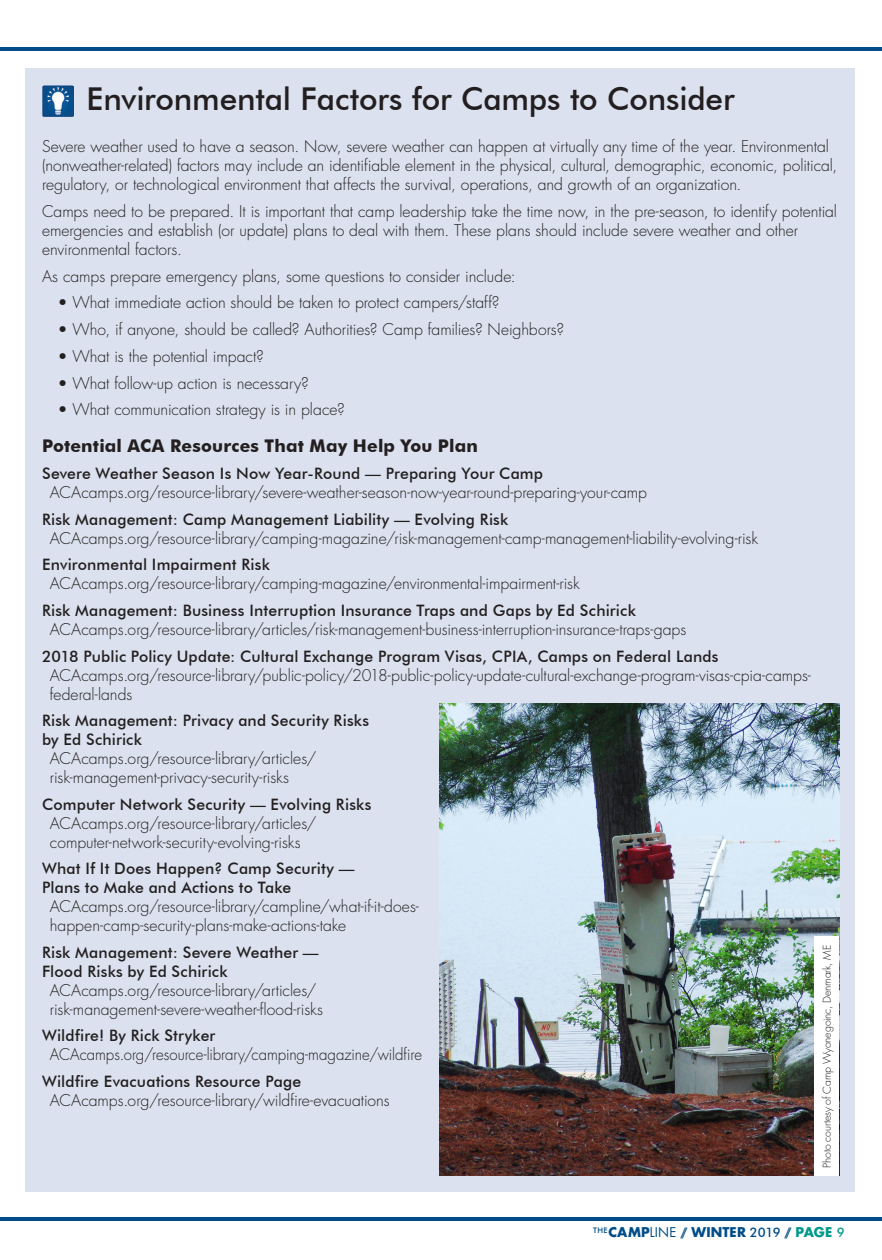
<style>
.page{position:relative;width:882px;height:1260px;background:#fff}
.page>*{position:absolute;margin:0;border:0;box-sizing:border-box;transform-origin:0 0}
.Sidebar_Text{font:500 31.5px "Futura BT";letter-spacing:-.005em;color:#231f20}
.Bullets{font:700 17.5px "Futura BT";letter-spacing:.01em;color:#231f20}
.Bullets-2{font:300 15.75px/18.9px "Futura Std";color:#231f20}
.Bullets-3{font:500 15.75px/18.9px "Futura BT";letter-spacing:.01em;color:#231f20}
.Bullets-4{font:300 15.75px "Futura Std";color:#231f20;scale:.95 1}
.t1{font:700 13.12px "Futura Std";letter-spacing:.015em;color:#004d89}
.Photo_Credit{font:300 10.5px "Futura Std";letter-spacing:-.01em;color:#231f20}
.s1{font-weight:400}
.s2{font-family:"Futura BT";font-weight:500}
.s3{color:#00998b}
.s4{font-family:"Futura BT";font-weight:500;color:#00998b}
</style>
<div class="page">
<hr style="left:0;top:1217px;width:882px;height:4px;background:#004d89">
<hr style="left:0;top:47px;width:882px;height:4px;background:#004d89">
<div style="left:25px;top:69px;width:829px;height:1123px;background:#dbe1ee"></div>
<img style="left:42px;top:85px;width:32px;height:32px">
<img style="left:440px;top:703px;width:400px;height:473px">
<div style="left:814px;top:936px;width:25px;height:240px;background:#fff"></div>
<p class="Sidebar_Text" style="left:86px;top:80px;width:650px">Environmental Factors for Camps to Consider</p>
<p class="Bullets-2" style="left:42px;top:138px;width:797px">Severe weather used to have a season. Now, severe weather can happen at virtually any time of the year. Environmental (nonweather-related) factors may include an identifiable element in the physical, cultural, demographic, economic, political, regulatory, or technological environment that affects the survival, operations, and growth of an organization.</p>
<p class="Bullets-2" style="left:42px;top:202px;width:797px">Camps need to be prepared. It is important that camp leadership take the time now, in the pre-season, to identify potential emergencies and establish (or update) plans to deal with them. These plans should include severe weather and other environmental factors.</p>
<p class="Bullets-2" style="left:42px;top:267px;width:475px">As camps prepare emergency plans, some questions to consider include:</p>
<p class="Bullets-2" style="left:58px;top:294px;width:443px">• What immediate action should be taken to protect campers/staff?</p>
<p class="Bullets-2" style="left:58px;top:320px;width:508px">• Who, if anyone, should be called? Authorities? Camp families? Neighbors?</p>
<p class="Bullets-2" style="left:58px;top:347px;width:208px">• What is the potential impact?</p>
<p class="Bullets-2" style="left:58px;top:374px;width:252px">• What follow-up action is necessary?</p>
<p class="Bullets-2" style="left:58px;top:401px;width:289px">• What communication strategy is in place?</p>
<p class="Bullets" style="left:42px;top:435px;width:437px">Potential ACA Resources That May Help You Plan</p>
<p class="Bullets-3" style="left:42px;top:464px;width:502px">Severe Weather Season Is Now Year-Round — Preparing Your Camp</p>
<p class="Bullets-2" style="left:50px;top:483px;width:599px">ACAcamps.org/resource-library/severe-weather-season-now-year-round-preparing-your-camp</p>
<p class="Bullets-3" style="left:42px;top:510px;width:468px">Risk Management: Camp Management Liability — Evolving Risk</p>
<p class="Bullets-2" style="left:50px;top:529px;width:710px">ACAcamps.org/resource-library/camping-magazine/risk-management-camp-management-liability-evolving-risk</p>
<p class="Bullets-3" style="left:42px;top:555px;width:229px">Environmental Impairment Risk</p>
<p class="Bullets-2" style="left:50px;top:575px;width:531px">ACAcamps.org/resource-library/camping-magazine/environmental-impairment-risk</p>
<p class="Bullets-3" style="left:42px;top:601px;width:595px">Risk Management: Business Interruption Insurance Traps and Gaps by Ed Schirick</p>
<p class="Bullets-2" style="left:50px;top:620px;width:638px">ACAcamps.org/resource-library/articles/risk-management-business-interruption-insurance-traps-gaps</p>
<p class="Bullets-3" style="left:42px;top:647px;width:678px">2018 Public Policy Update: Cultural Exchange Program Visas, CPIA, Camps on Federal Lands</p>
<p class="Bullets-2" style="left:50px;top:666px;width:763px">ACAcamps.org/resource-library/public-policy/2018-public-policy-update-cultural-exchange-program-visas-cpia-camps&shy;federal-lands</p>
<p class="Bullets-3" style="left:42px;top:711px;width:329px">Risk Management: Privacy and Security Risks by Ed Schirick</p>
<p class="Bullets-2" style="left:50px;top:749px;width:268px">ACAcamps.org/resource-library/articles/ risk-management-privacy-security-risks</p>
<p class="Bullets-3" style="left:42px;top:795px;width:331px">Computer Network Security — Evolving Risks</p>
<p class="Bullets-2" style="left:50px;top:814px;width:268px">ACAcamps.org/resource-library/articles/ computer-network-security-evolving-risks</p>
<p class="Bullets-3" style="left:42px;top:859px;width:314px">What If It Does Happen? Camp Security —<br>Plans to Make and Actions to Take</p>
<p class="Bullets-2" style="left:50px;top:897px;width:371px">ACAcamps.org/resource-library/campline/what-if-it-does&shy;happen-camp-security-plans-make-actions-take</p>
<p class="Bullets-3" style="left:42px;top:943px;width:278px">Risk Management: Severe Weather —<br>Flood Risks by Ed Schirick</p>
<p class="Bullets-2" style="left:50px;top:981px;width:275px">ACAcamps.org/resource-library/articles/ risk-management-severe-weather-flood-risks</p>
<p class="Bullets-3" style="left:42px;top:1026px;width:175px">Wildfire! By Rick Stryker</p>
<p class="Bullets-4" style="left:50px;top:1045px;width:393px">ACAcamps.org/resource-library/camping-magazine/wildfire</p>
<p class="Bullets-3" style="left:42px;top:1072px;width:261px">Wildfire Evacuations Resource Page</p>
<p class="Bullets-2" style="left:50px;top:1091px;width:341px">ACAcamps.org/resource-library/wildfire-evacuations</p>
<p class="Photo_Credit" style="left:821px;top:1168px;width:224px;rotate:-90deg">Photo courtesy of Camp Wyonegoinc, Denmark, ME</p>
<p class="t1" style="left:593px;top:1224px;width:253px"><sup>THE</sup>CAMP<span class="s1">LINE</span> <span class="s2">//</span> WINTER <span class="s2">2019 //</span> <span class="s3">PAGE</span> <span class="s4">9</span></p>
</div>
